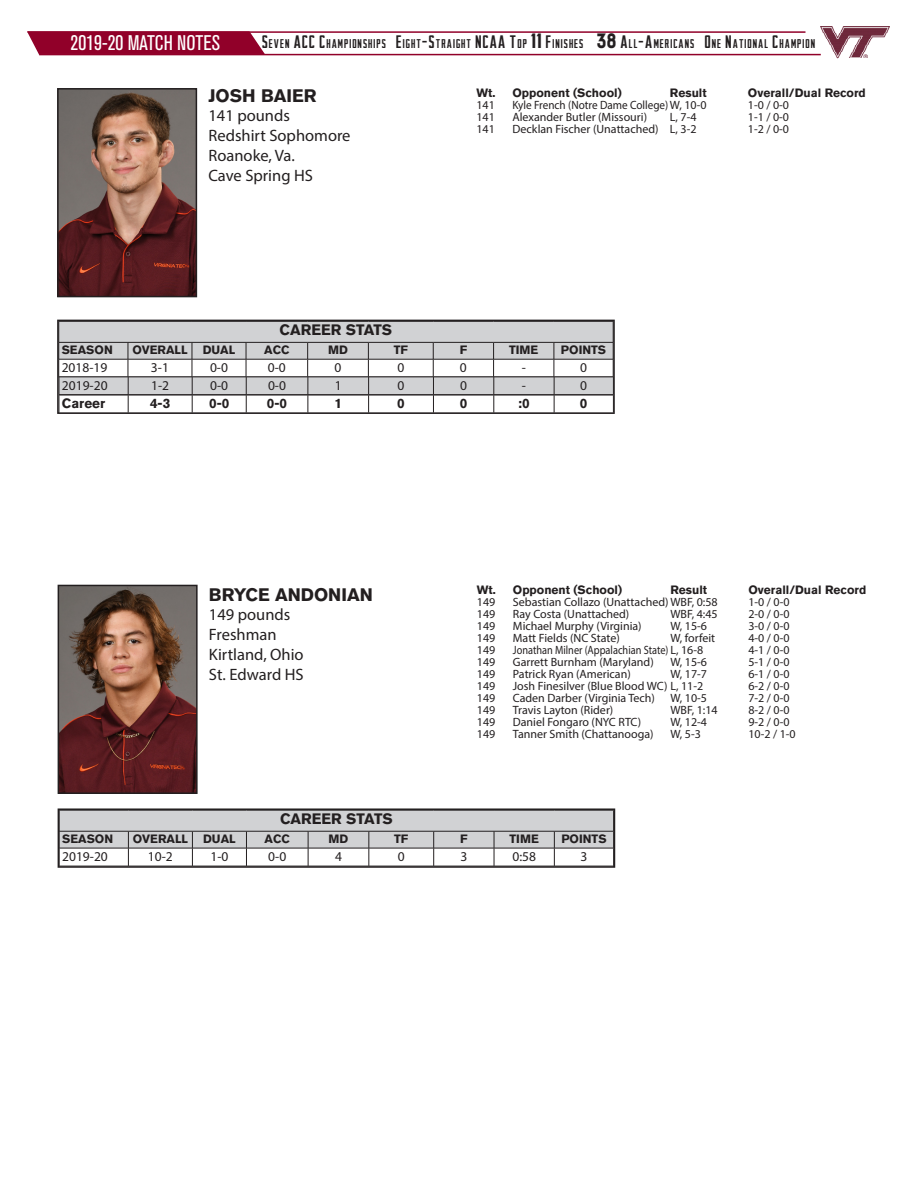
<style>
.page{position:relative;width:918px;height:1188px;background:#fff}
.page>*{position:absolute;margin:0;border:0;box-sizing:border-box;transform-origin:0 0}
.t1{font:condensed 21px "Akzidenz Grotesk BQ";color:#fff}
.t2{font:700 18px "Akzidenz Grotesk BQ";color:#231f20}
.t3{font:16.5px "Myriad Pro";color:#231f20}
.t4{font:700 15px "Akzidenz Grotesk BQ";color:#231f20}
.t5{font:13.5px "Myriad Pro";color:#231f20}
.t6{font:700 13.5px "Akzidenz Grotesk BQ";color:#231f20}
.t7{font:12.6px "Virginia Tech Nameplate";letter-spacing:.07em;color:#231f20;scale:.95 1}
.t8{font:12px "Myriad Pro";color:#231f20}
.t9{font:700 12px "Akzidenz Grotesk BQ";color:#231f20}
.t10{font:12px "Myriad Pro";color:#231f20;scale:.86 1}
.t11{font:12px "Myriad Pro";color:#231f20;scale:.93 1}
.s1{font-size:18px}
</style>
<div class="page">
<img style="left:821px;top:27px;width:68px;height:32px">
<hr style="left:28px;top:31px;width:777px;height:2px;background:#910029">
<hr style="left:39px;top:54px;width:782px;height:1px;background:#910029">
<svg style="left:27px;top:31px;width:240px;height:24px;background:#981036"></svg>
<img style="left:61px;top:588px;width:134px;height:203px">
<div style="left:58px;top:585px;width:140px;height:209px;border:2px solid #231f20"></div>
<svg style="left:61px;top:811px;width:551px;height:54px"></svg>
<div style="left:58px;top:808px;width:557px;height:60px;border:2px solid #231f20"></div>
<img style="left:60px;top:91px;width:134px;height:203px">
<div style="left:57px;top:88px;width:140px;height:209px;border:2px solid #231f20"></div>
<svg style="left:58px;top:321px;width:556px;height:92px"></svg>
<hr style="left:59px;top:413px;width:69px;height:1px;background:#231f20">
<hr style="left:128px;top:413px;width:64px;height:1px;background:#231f20">
<hr style="left:192px;top:413px;width:54px;height:1px;background:#231f20">
<hr style="left:246px;top:413px;width:62px;height:1px;background:#231f20">
<hr style="left:308px;top:413px;width:61px;height:1px;background:#231f20">
<hr style="left:369px;top:413px;width:64px;height:1px;background:#231f20">
<hr style="left:433px;top:413px;width:61px;height:1px;background:#231f20">
<hr style="left:494px;top:413px;width:60px;height:1px;background:#231f20">
<hr style="left:554px;top:413px;width:60px;height:1px;background:#231f20">
<h1 class="t1" style="left:71px;top:31px;width:151px">2019-20 MATCH NOTES</h1>
<p class="t7" style="left:262px;top:37px;width:584px"><span class="s1">S</span>EVEN <span class="s1">ACC C</span>HAMPIONSHIPS <span class="s1">E</span>IGHT<span class="s1">-S</span>TRAIGHT <span class="s1">NCAA T</span>OP <span class="s1">11 F</span>INISHES<span class="s1"># 38 A</span>LL<span class="s1">-A</span>MERICANS <span class="s1">O</span>NE <span class="s1">N</span>ATIONAL <span class="s1">C</span>HAMPION</p>
<p class="t2" style="left:209px;top:85px;width:110px">JOSH BAIER</p>
<p class="t3" style="left:209px;top:106px;width:83px">141 pounds</p>
<p class="t3" style="left:209px;top:125px;width:144px">Redshirt Sophomore</p>
<p class="t3" style="left:209px;top:145px;width:88px">Roanoke, Va.</p>
<p class="t3" style="left:209px;top:165px;width:106px">Cave Spring HS</p>
<p class="t4" style="left:280px;top:321px;width:114px">CAREER STATS</p>
<p class="t9" style="left:476px;top:86px;width:147px">Wt. Opponent (School)</p>
<p class="t9" style="left:670px;top:86px;width:38px">Result</p>
<p class="t9" style="left:748px;top:86px;width:119px">Overall/Dual Record</p>
<p class="t8" style="left:476px;top:98px;width:20px">141</p>
<p class="t11" style="left:512px;top:98px;width:210px">Kyle French (Notre Dame College)W, 10-0</p>
<p class="t8" style="left:748px;top:98px;width:43px">1-0 / 0-0</p>
<p class="t8" style="left:476px;top:110px;width:20px">141</p>
<p class="t8" style="left:512px;top:110px;width:136px">Alexander Butler (Missouri)</p>
<p class="t8" style="left:670px;top:110px;width:28px">L, 7-4</p>
<p class="t8" style="left:748px;top:110px;width:43px">1-1 / 0-0</p>
<p class="t8" style="left:476px;top:122px;width:20px">141</p>
<p class="t8" style="left:512px;top:122px;width:186px">Decklan Fischer (Unattached) L, 3-2</p>
<p class="t8" style="left:748px;top:122px;width:43px">1-2 / 0-0</p>
<p class="t9" style="left:62px;top:343px;width:53px">SEASON</p>
<p class="t9" style="left:132px;top:343px;width:57px">OVERALL</p>
<p class="t9" style="left:203px;top:343px;width:34px">DUAL</p>
<p class="t9" style="left:264px;top:343px;width:27px">ACC</p>
<p class="t9" style="left:328px;top:343px;width:21px">MD</p>
<p class="t9" style="left:394px;top:343px;width:16px">TF</p>
<p class="t9" style="left:460px;top:343px;width:9px">F</p>
<p class="t9" style="left:509px;top:343px;width:31px">TIME</p>
<p class="t9" style="left:561px;top:343px;width:47px">POINTS</p>
<p class="t5" style="left:62px;top:359px;width:47px">2018-19</p>
<p class="t5" style="left:151px;top:359px;width:19px">3-1</p>
<p class="t5" style="left:210px;top:359px;width:19px">0-0</p>
<p class="t5" style="left:268px;top:359px;width:19px">0-0</p>
<p class="t5" style="left:335px;top:359px;width:8px">0</p>
<p class="t5" style="left:397px;top:359px;width:8px">0</p>
<p class="t5" style="left:460px;top:359px;width:8px">0</p>
<p class="t5" style="left:522px;top:359px;width:6px">-</p>
<p class="t5" style="left:580px;top:359px;width:8px">0</p>
<p class="t5" style="left:62px;top:377px;width:47px">2019-20</p>
<p class="t5" style="left:151px;top:377px;width:19px">1-2</p>
<p class="t5" style="left:210px;top:377px;width:19px">0-0</p>
<p class="t5" style="left:268px;top:377px;width:19px">0-0</p>
<p class="t5" style="left:335px;top:377px;width:8px">1</p>
<p class="t5" style="left:398px;top:377px;width:8px">0</p>
<p class="t5" style="left:460px;top:377px;width:8px">0</p>
<p class="t5" style="left:522px;top:377px;width:6px">-</p>
<p class="t5" style="left:580px;top:377px;width:8px">0</p>
<p class="t6" style="left:62px;top:395px;width:45px">Career</p>
<p class="t6" style="left:150px;top:395px;width:22px">4-3</p>
<p class="t6" style="left:209px;top:395px;width:22px">0-0</p>
<p class="t6" style="left:267px;top:395px;width:22px">0-0</p>
<p class="t6" style="left:334px;top:395px;width:9px">1</p>
<p class="t6" style="left:397px;top:395px;width:9px">0</p>
<p class="t6" style="left:460px;top:395px;width:9px">0</p>
<p class="t6" style="left:518px;top:395px;width:13px">:0</p>
<p class="t6" style="left:580px;top:395px;width:9px">0</p>
<p class="t2" style="left:209px;top:584px;width:165px">BRYCE ANDONIAN</p>
<p class="t3" style="left:209px;top:605px;width:83px">149 pounds</p>
<p class="t3" style="left:209px;top:624px;width:69px">Freshman</p>
<p class="t3" style="left:209px;top:644px;width:96px">Kirtland, Ohio</p>
<p class="t3" style="left:209px;top:664px;width:96px">St. Edward HS</p>
<p class="t4" style="left:280px;top:810px;width:114px">CAREER STATS</p>
<p class="t9" style="left:477px;top:583px;width:147px">Wt. Opponent (School)</p>
<p class="t9" style="left:670px;top:583px;width:38px">Result</p>
<p class="t9" style="left:748px;top:583px;width:119px">Overall/Dual Record</p>
<p class="t8" style="left:477px;top:595px;width:20px">149</p>
<p class="t8" style="left:513px;top:595px;width:206px">Sebastian Collazo (Unattached) WBF, 0:58</p>
<p class="t8" style="left:748px;top:595px;width:43px">1-0 / 0-0</p>
<p class="t8" style="left:477px;top:607px;width:20px">149</p>
<p class="t8" style="left:513px;top:607px;width:118px">Ray Costa (Unattached)</p>
<p class="t8" style="left:670px;top:607px;width:49px">WBF, 4:45</p>
<p class="t8" style="left:748px;top:607px;width:43px">2-0 / 0-0</p>
<p class="t8" style="left:477px;top:619px;width:20px">149</p>
<p class="t8" style="left:513px;top:619px;width:130px">Michael Murphy (Virginia)</p>
<p class="t8" style="left:670px;top:619px;width:38px">W, 15-6</p>
<p class="t8" style="left:748px;top:619px;width:43px">3-0 / 0-0</p>
<p class="t8" style="left:477px;top:631px;width:20px">149</p>
<p class="t8" style="left:513px;top:631px;width:108px">Matt Fields (NC State)</p>
<p class="t8" style="left:670px;top:631px;width:46px">W, forfeit</p>
<p class="t8" style="left:748px;top:631px;width:43px">4-0 / 0-0</p>
<p class="t8" style="left:477px;top:643px;width:20px">149</p>
<p class="t10" style="left:513px;top:643px;width:223px">Jonathan Milner (Appalachian State) L, 16-8</p>
<p class="t8" style="left:748px;top:643px;width:43px">4-1 / 0-0</p>
<p class="t8" style="left:477px;top:655px;width:20px">149</p>
<p class="t8" style="left:513px;top:655px;width:142px">Garrett Burnham (Maryland)</p>
<p class="t8" style="left:670px;top:655px;width:38px">W, 15-6</p>
<p class="t8" style="left:748px;top:655px;width:43px">5-1 / 0-0</p>
<p class="t8" style="left:477px;top:667px;width:20px">149</p>
<p class="t8" style="left:513px;top:667px;width:119px">Patrick Ryan (American)</p>
<p class="t8" style="left:670px;top:667px;width:38px">W, 17-7</p>
<p class="t8" style="left:748px;top:667px;width:43px">6-1 / 0-0</p>
<p class="t8" style="left:477px;top:679px;width:20px">149</p>
<p class="t8" style="left:513px;top:679px;width:192px">Josh Finesilver (Blue Blood WC) L, 11-2</p>
<p class="t8" style="left:748px;top:679px;width:43px">6-2 / 0-0</p>
<p class="t8" style="left:477px;top:691px;width:20px">149</p>
<p class="t8" style="left:513px;top:691px;width:144px">Caden Darber (Virginia Tech)</p>
<p class="t8" style="left:670px;top:691px;width:38px">W, 10-5</p>
<p class="t8" style="left:748px;top:691px;width:43px">7-2 / 0-0</p>
<p class="t8" style="left:477px;top:703px;width:20px">149</p>
<p class="t8" style="left:513px;top:703px;width:102px">Travis Layton (Rider)</p>
<p class="t8" style="left:670px;top:703px;width:49px">WBF, 1:14</p>
<p class="t8" style="left:748px;top:703px;width:43px">8-2 / 0-0</p>
<p class="t8" style="left:477px;top:715px;width:20px">149</p>
<p class="t8" style="left:513px;top:715px;width:130px">Daniel Fongaro (NYC RTC)</p>
<p class="t8" style="left:670px;top:715px;width:38px">W, 12-4</p>
<p class="t8" style="left:748px;top:715px;width:43px">9-2 / 0-0</p>
<p class="t8" style="left:477px;top:727px;width:20px">149</p>
<p class="t8" style="left:513px;top:727px;width:142px">Tanner Smith (Chattanooga)</p>
<p class="t8" style="left:670px;top:727px;width:32px">W, 5-3</p>
<p class="t8" style="left:748px;top:727px;width:49px">10-2 / 1-0</p>
<p class="t9" style="left:62px;top:832px;width:53px">SEASON</p>
<p class="t9" style="left:133px;top:832px;width:57px">OVERALL</p>
<p class="t9" style="left:203px;top:832px;width:34px">DUAL</p>
<p class="t9" style="left:265px;top:832px;width:27px">ACC</p>
<p class="t9" style="left:329px;top:832px;width:21px">MD</p>
<p class="t9" style="left:394px;top:832px;width:16px">TF</p>
<p class="t9" style="left:460px;top:832px;width:9px">F</p>
<p class="t9" style="left:510px;top:832px;width:31px">TIME</p>
<p class="t9" style="left:561px;top:832px;width:47px">POINTS</p>
<p class="t5" style="left:62px;top:848px;width:47px">2019-20</p>
<p class="t5" style="left:148px;top:848px;width:26px">10-2</p>
<p class="t5" style="left:210px;top:848px;width:19px">1-0</p>
<p class="t5" style="left:268px;top:848px;width:19px">0-0</p>
<p class="t5" style="left:335px;top:848px;width:8px">4</p>
<p class="t5" style="left:398px;top:848px;width:8px">0</p>
<p class="t5" style="left:460px;top:848px;width:8px">3</p>
<p class="t5" style="left:512px;top:848px;width:25px">0:58</p>
<p class="t5" style="left:581px;top:848px;width:8px">3</p>
</div>
